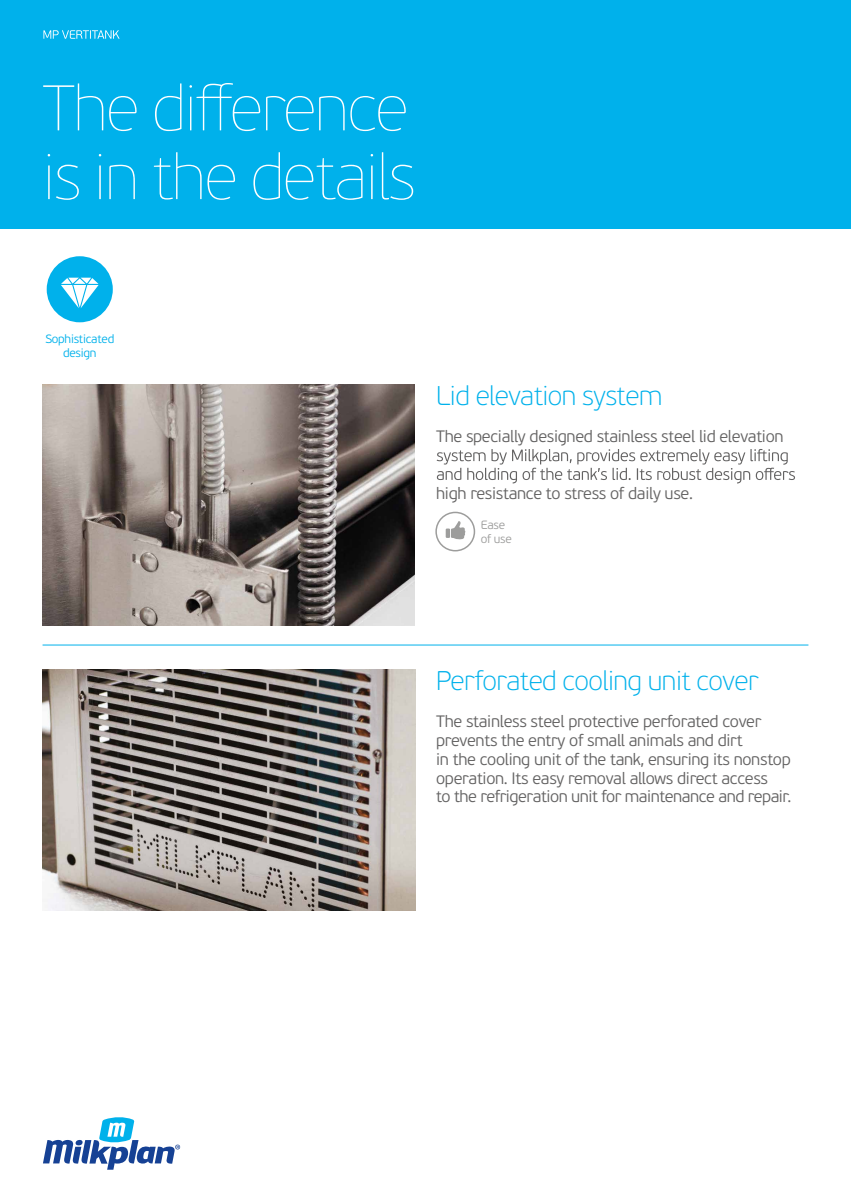
<style>
.page{position:relative;width:851px;height:1191px;background:#fff}
.page>*{position:absolute;margin:0;border:0;box-sizing:border-box;transform-origin:0 0}
.t1{font:64.2px "PF Beau Sans Pro X Thin";letter-spacing:-.02em;color:#fff}
.t2{font:100 27px "PF Beau Sans Pro";letter-spacing:-.02em;color:#00b1eb}
.t3{font:300 16.5px/18.8px "PF Beau Sans Pro";letter-spacing:-.02em;color:#646363}
.t4{font:300 12px/13.5px "PF Beau Sans Pro";letter-spacing:-.02em;color:#00b1eb;text-align:center}
.t5{font:300 12px/13.5px "PF Beau Sans Pro";letter-spacing:-.02em;color:#9d9d9c}
</style>
<div class="page">
<svg style="left:436px;top:449px;width:358px;height:34px"></svg>
<div style="left:435px;top:512px;width:40px;height:39px;border:2px solid #9d9d9c;border-radius:50%"></div>
<svg style="left:451px;top:521px;width:15px;height:19px"></svg>
<div style="left:445px;top:528px;width:5px;height:10px;background:#9d9d9c"></div>
<div style="left:0;top:0;width:850px;height:228px;background:#00b1eb"></div>
<svg style="left:43px;top:83px;width:362px;height:48px"></svg>
<svg style="left:43px;top:30px;width:77px;height:9px"></svg>
<img style="left:43px;top:669px;width:372px;height:241px">
<img style="left:43px;top:384px;width:372px;height:242px">
<hr style="left:43px;top:645px;width:765px;height:1px;background:#00b1eb">
<div style="left:47px;top:256px;width:66px;height:66px;background:#00b1eb;border-radius:50%"></div>
<svg style="left:61px;top:278px;width:38px;height:30px"></svg>
<svg style="left:43px;top:1117px;width:137px;height:52px"></svg>
<h1 class="t1" style="left:43px;top:140px;width:374px">is in the details</h1>
<p class="t4" style="left:45px;top:333px;width:70px">Sophisticated design</p>
<h2 class="t2" style="left:436px;top:380px;width:228px">Lid elevation system</h2>
<p class="t3" style="left:436px;top:427px;width:349px">The specially designed stainless steel lid elevation</p>
<p class="t3" style="left:436px;top:484px;width:258px">high resistance to stress of daily use.</p>
<p class="t5" style="left:480px;top:518px;width:33px">Ease of use</p>
<h2 class="t2" style="left:436px;top:665px;width:324px">Perforated cooling unit cover</h2>
<p class="t3" style="left:436px;top:712px;width:357px">The stainless steel protective perforated cover prevents the entry of small animals and dirt<br>in the cooling unit of the tank, ensuring its nonstop operation. Its easy removal allows direct access<br>to the refrigeration unit for maintenance and repair.</p>
</div>
